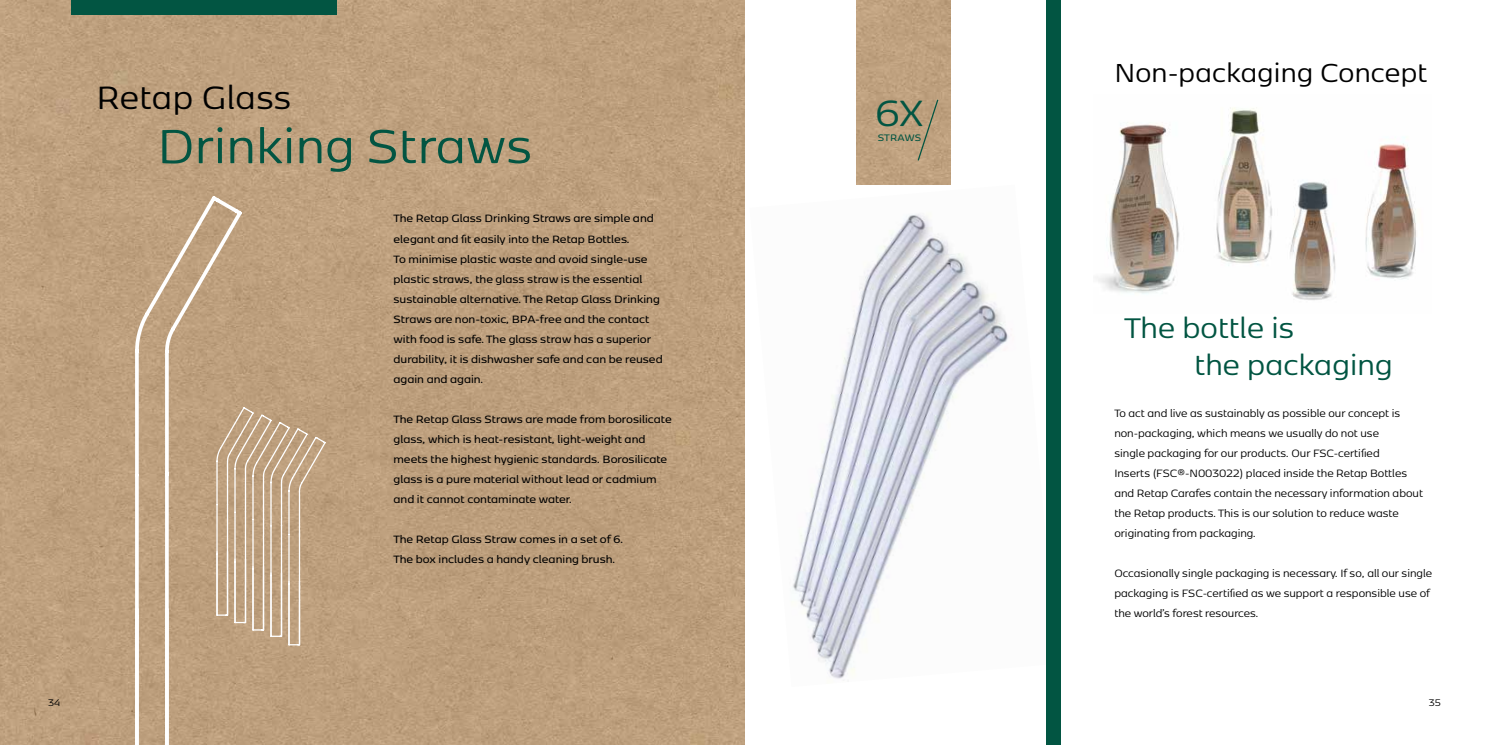
<style>
.page{position:relative;width:1489px;height:745px;background:#fff}
.page>*{position:absolute;margin:0;border:0;box-sizing:border-box;transform-origin:0 0}
.t1{font:56.25px "Kobenhavn Sans";letter-spacing:.005em;color:#025542}
.t2{font:42.88px "Kobenhavn Sans";color:#025542}
.t3{font:37.88px "Kobenhavn Sans";letter-spacing:.005em;color:#000}
.t4{font:33.38px "Kobenhavn Sans";letter-spacing:.005em;color:#025542}
.t5{font:30.62px "Kobenhavn Sans";letter-spacing:.01em;color:#000}
.t6{font:600 12.5px/20px "Kobenhavn Sans";color:#000}
.t7{font:12.5px/20px "Kobenhavn Sans";color:#000}
.t8{font:11.25px "Kobenhavn Sans";color:#000}
.t9{font:600 11.12px "Kobenhavn Sans";letter-spacing:-.005em;color:#025542}
</style>
<div class="page">
<img style="left:0;top:0;width:744px;height:744px">
<img style="left:1097px;top:107px;width:319px;height:193px">
<div style="left:71px;top:0;width:266px;height:14px;background:#025542"></div>
<svg style="left:135px;top:196px;width:110px;height:548px;background:#c2a687"></svg>
<svg style="left:215px;top:406px;width:111px;height:239px;background:#c4aa8c"></svg>
<img style="left:792px;top:184px;width:217px;height:495px">
<img style="left:856px;top:0;width:94px;height:184px">
<svg style="left:916px;top:98px;width:23px;height:64px"></svg>
<div style="left:1046px;top:0;width:14px;height:744px;background:#025542"></div>
<h3 class="t3" style="left:97px;top:72px;width:196px">Retap Glass</h3>
<h1 class="t1" style="left:157px;top:109px;width:376px">Drinking Straws</h1>
<p class="t6" style="left:393px;top:207px;width:271px">The Retap Glass Drinking Straws are simple and elegant and fit easily into the Retap Bottles.<br>To minimise plastic waste and avoid single-use plastic straws, the glass straw is the essential sustainable alternative. The Retap Glass Drinking Straws are non-toxic, BPA-free and the contact with food is safe. The glass straw has a superior durability, it is dishwasher safe and can be reused again and again.</p>
<p class="t6" style="left:393px;top:407px;width:280px">The Retap Glass Straws are made from borosilicate glass, which is heat-resistant, light-weight and meets the highest hygienic standards. Borosilicate glass is a pure material without lead or cadmium and it cannot contaminate water.</p>
<p class="t6" style="left:393px;top:527px;width:231px">The Retap Glass Straw comes in a set of 6.<br>The box includes a handy cleaning brush.</p>
<h2 class="t2" style="left:874px;top:84px;width:50px">6X</h2>
<p class="t9" style="left:877px;top:130px;width:45px">STRAWS</p>
<h3 class="t5" style="left:1114px;top:53px;width:314px">Non-packaging Concept</h3>
<h3 class="t4" style="left:1124px;top:306px;width:171px">The bottle is</h3>
<h3 class="t4" style="left:1194px;top:342px;width:199px">the packaging</h3>
<p class="t7" style="left:1114px;top:402px;width:310px">To act and live as sustainably as possible our concept is non-packaging, which means we usually do not use<br>single packaging for our products. Our FSC-certified<br>Inserts (FSC®-N003022) placed inside the Retap Bottles and Retap Carafes contain the necessary information about the Retap products. This is our solution to reduce waste originating from packaging.</p>
<p class="t7" style="left:1114px;top:562px;width:319px">Occasionally single packaging is necessary. If so, all our single packaging is FSC-certified as we support a responsible use of the world’s forest resources.</p>
<p class="t8" style="left:48px;top:694px;width:14px">34</p>
<p class="t8" style="left:1428px;top:694px;width:14px">35</p>
</div>
